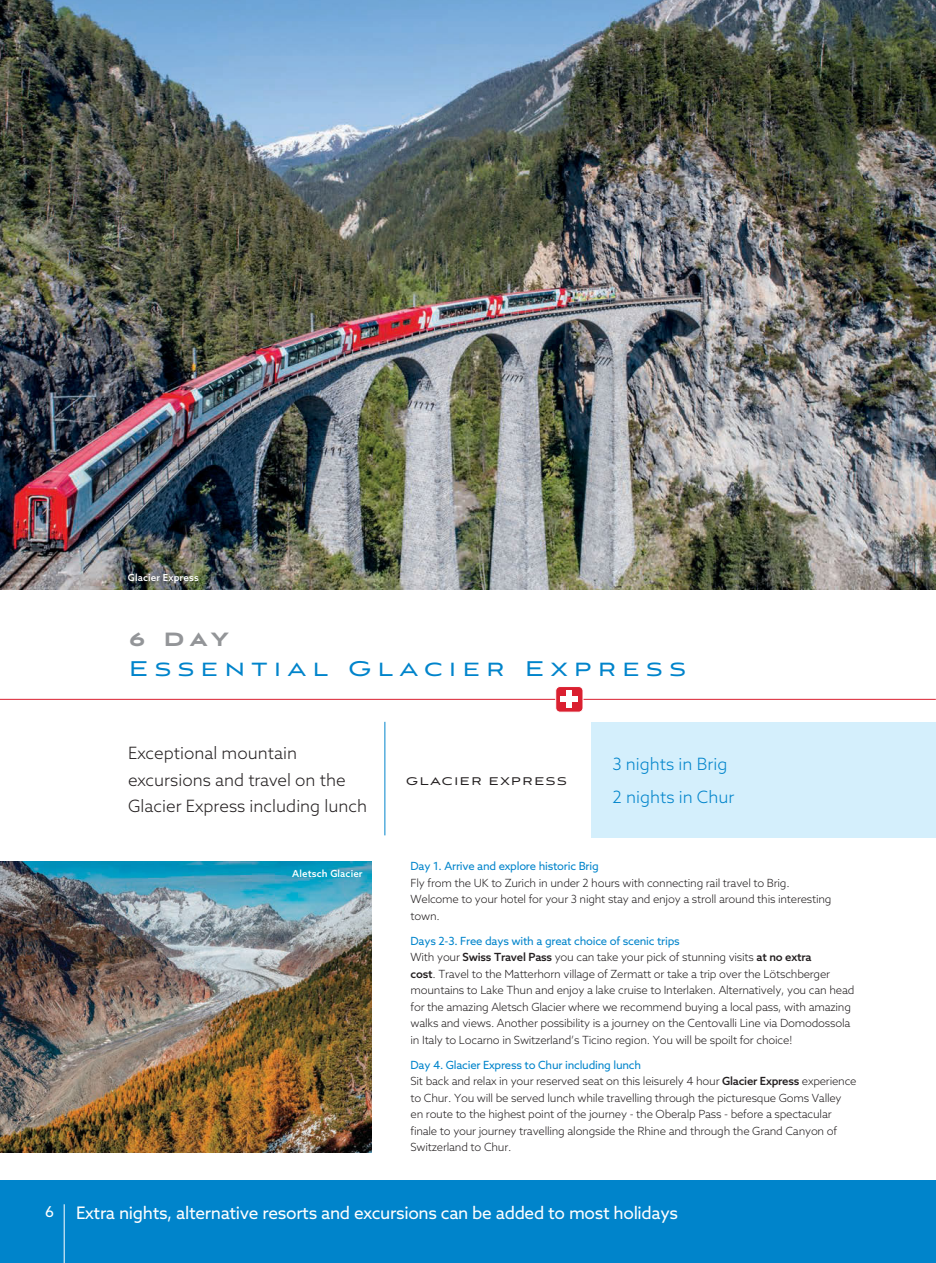
<style>
.page{position:relative;width:936px;height:1263px;background:#fff}
.page>*{position:absolute;margin:0;border:0;box-sizing:border-box;transform-origin:0 0}
.t1{font:26.55px "Aviano Sans";letter-spacing:.25em;color:#0084cb}
.t2{font:900 24px "Aviano Sans";color:#939598}
.t3{font:17.25px "Azo Sans";letter-spacing:-.02em;color:#fff}
.t4{font:300 16.95px/26.4px "Azo Sans";color:#231f20}
.t5{font:300 16.95px/32.4px "Azo Sans";color:#0084cb}
.t6{font:15px "Azo Sans";color:#fff}
.t7{font:13.8px "Aviano Sans";letter-spacing:.12em;color:#231f20}
.t8{font:300 11.25px/16.5px "Azo Sans";letter-spacing:-.02em;color:#231f20}
.t9{font:11.25px "Azo Sans";letter-spacing:-.02em;color:#0084cb}
.t10{font:500 9.75px "Azo Sans";letter-spacing:.01em;color:#fff}
.s1{font-weight:400;color:#0084cb}
.s2{font-weight:500}
</style>
<div class="page">
<img style="left:0;top:0;width:935px;height:589px">
<div style="left:0;top:1180px;width:935px;height:83px;background:#0084cb"></div>
<hr style="left:64px;top:1204px;width:1px;height:59px;background:#fff">
<div style="left:591px;top:722px;width:344px;height:116px;background:#d4effc"></div>
<hr style="left:0;top:699px;width:935px;height:1px;background:#da2030">
<div style="left:555px;top:686px;width:28px;height:26px;background:#da2030;border-radius:4px"></div>
<div style="left:555px;top:686px;width:28px;height:26px;border:1px solid #fff;border-radius:4px"></div>
<div style="left:566px;top:691px;width:6px;height:17px;background:#fff"></div>
<div style="left:560px;top:697px;width:18px;height:5px;background:#fff"></div>
<hr style="left:384px;top:722px;width:1px;height:113px;background:#0084cb">
<img style="left:0;top:861px;width:371px;height:291px">
<p class="t10" style="left:128px;top:573px;width:73px">Glacier Express</p>
<h2 class="t2" style="left:129px;top:623px;width:101px">6 DAY</h2>
<h1 class="t1" style="left:129px;top:652px;width:558px">Essential Glacier Express</h1>
<h3 class="t4" style="left:128px;top:742px;width:240px">Exceptional mountain excursions and travel on the<br>Glacier Express including lunch</h3>
<p class="t10" style="left:292px;top:870px;width:72px">Aletsch Glacier</p>
<p class="t7" style="left:406px;top:772px;width:162px">GLACIER EXPRESS</p>
<h3 class="t5" style="left:612px;top:750px;width:123px">3 nights in Brig<br>2 nights in Chur</h3>
<p class="t9" style="left:410px;top:861px;width:190px">Day 1. Arrive and explore historic Brig</p>
<p class="t8" style="left:410px;top:875px;width:422px">Fly from the UK to Zurich in under 2 hours with connecting rail travel to Brig.<br>Welcome to your hotel for your 3 night stay and enjoy a stroll around this interesting town.</p>
<p class="t8" style="left:410px;top:933px;width:445px"><span class="s1">Days 2-3. Free days with a great choice of scenic trips<br></span>With your <span class="s2">Swiss Travel Pass</span> you can take your pick of stunning visits <span class="s2">at no extra<br>cost</span>. Travel to the Matterhorn village of Zermatt or take a trip over the Lötschberger mountains to Lake Thun and enjoy a lake cruise to Interlaken. Alternatively, you can head for the amazing Aletsch Glacier where we recommend buying a local pass, with amazing walks and views. Another possibility is a journey on the Centovalli Line via Domodossola in Italy to Locarno in Switzerland’s Ticino region. You will be spoilt for choice!</p>
<p class="t8" style="left:410px;top:1057px;width:447px"><span class="s1">Day 4. Glacier Express to Chur including lunch<br></span>Sit back and relax in your reserved seat on this leisurely 4 hour <span class="s2">Glacier Express</span> experience to Chur. You will be served lunch while travelling through the picturesque Goms Valley en route to the highest point of the journey - the Oberalp Pass - before a spectacular finale to your journey travelling alongside the Rhine and through the Grand Canyon of Switzerland to Chur.</p>
<h3 class="t6" style="left:45px;top:1205px;width:10px">6</h3>
<h3 class="t3" style="left:76px;top:1205px;width:603px">Extra nights, alternative resorts and excursions can be added to most holidays</h3>
</div>
